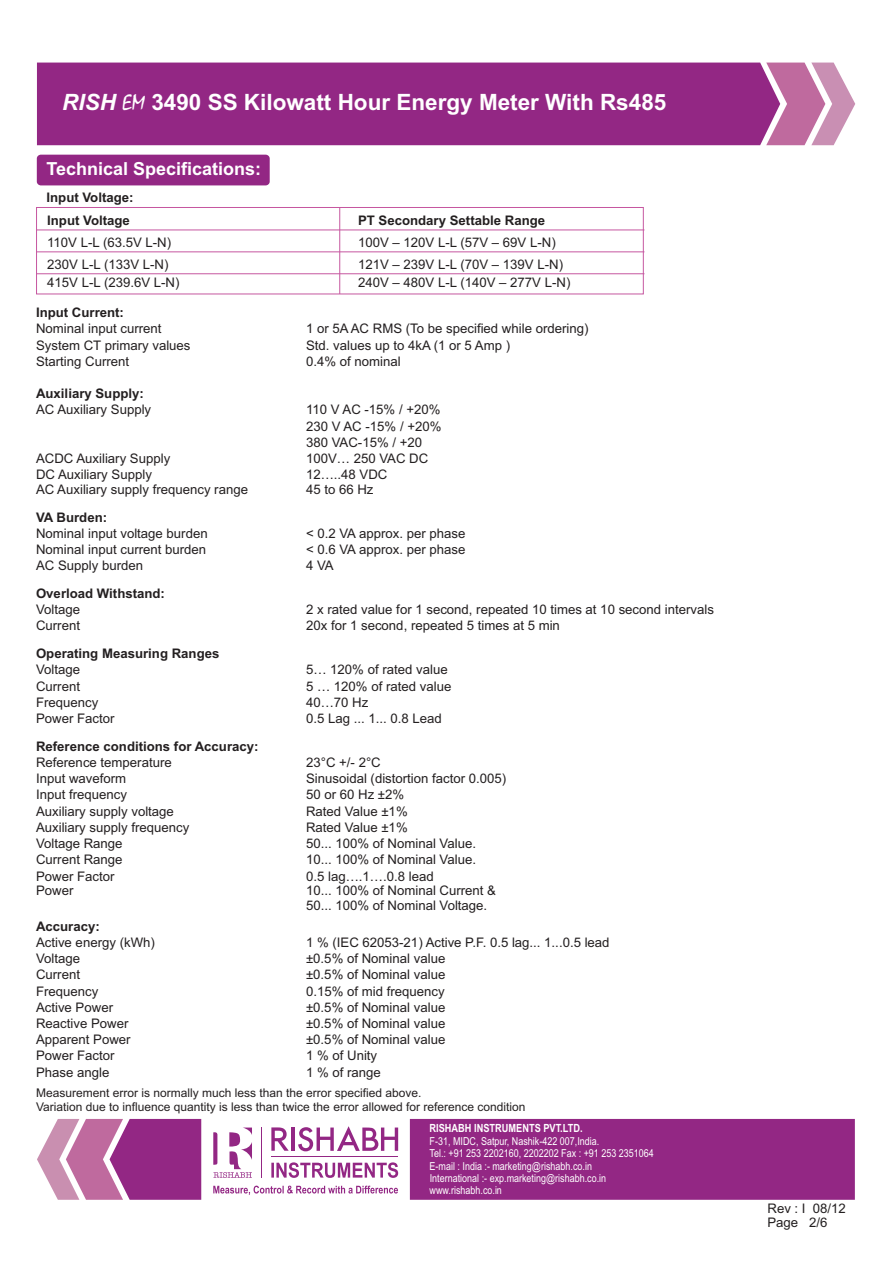
<style>
.page{position:relative;width:893px;height:1263px;background:#fff}
.page>*{position:absolute;margin:0;border:0;box-sizing:border-box;transform-origin:0 0}
.t1{font:700 22.5px "Arial";color:#fff}
.t2{font:700 18px "Arial";color:#fff}
.t3{font:13.2px/16.2px "Arial";color:#231f20}
.t4{font:700 13.2px/22.8px "Arial";color:#231f20}
.t5{font:12px/13.4px "Arial";color:#231f20}
.t6{font:700 11.25px "Arial Narrow";color:#fff}
.t7{font:10.95px/12.5px "Arial Narrow";color:#fff}
.s1{font-style:italic}
.s2{font-family:"Mistral";font-weight:400}
</style>
<div class="page">
<div style="left:37px;top:155px;width:233px;height:30px;background:#932784;border-radius:4px"></div>
<div style="left:36px;top:207px;width:608px;height:87px;border:1px solid #c657a0"></div>
<hr style="left:339px;top:207px;width:1px;height:87px;background:#c657a0">
<hr style="left:37px;top:229px;width:607px;height:1px;background:#c657a0">
<hr style="left:37px;top:251px;width:607px;height:1px;background:#c657a0">
<hr style="left:37px;top:273px;width:607px;height:1px;background:#c657a0">
<svg style="left:37px;top:1119px;width:73px;height:81px"></svg>
<svg style="left:110px;top:1119px;width:745px;height:81px;fill:#932784"></svg>
<svg style="left:780px;top:63px;width:75px;height:82px"></svg>
<div style="left:37px;top:63px;width:743px;height:82px;background:#932784"></div>
<h1 class="t1" style="left:62px;top:93px;width:606px"><span class="s1">RISH</span> <span class="s2">EM</span> 3490 SS Kilowatt Hour Energy Meter With Rs485</h1>
<h2 class="t2" style="left:47px;top:162px;width:216px">Technical Specifications:</h2>
<p class="t4" style="left:47px;top:187px;width:89px">Input Voltage:<br>Input Voltage</p>
<p class="t4" style="left:358px;top:210px;width:189px">PT Secondary Settable Range</p>
<p class="t3" style="left:47px;top:235px;width:125px">110V L-L (63.5V L-N)</p>
<p class="t3" style="left:358px;top:235px;width:199px">100V – 120V L-L (57V – 69V L-N)</p>
<p class="t3" style="left:47px;top:258px;width:123px">230V L-L (133V L-N)</p>
<p class="t3" style="left:358px;top:258px;width:206px">121V – 239V L-L (70V – 139V L-N)</p>
<p class="t3" style="left:47px;top:275px;width:134px">415V L-L (239.6V L-N)</p>
<p class="t3" style="left:358px;top:275px;width:214px">240V – 480V L-L (140V – 277V L-N)</p>
<p class="t4" style="left:36px;top:302px;width:89px">Input Current:</p>
<p class="t3" style="left:36px;top:322px;width:127px">Nominal input current</p>
<p class="t3" style="left:306px;top:322px;width:284px">1 or 5A AC RMS (To be specified while ordering)</p>
<p class="t3" style="left:36px;top:338px;width:156px">System CT primary values</p>
<p class="t3" style="left:306px;top:338px;width:205px">Std. values up to 4kA (1 or 5 Amp )</p>
<p class="t3" style="left:36px;top:354px;width:95px">Starting Current</p>
<p class="t3" style="left:306px;top:354px;width:96px">0.4% of nominal</p>
<p class="t4" style="left:36px;top:383px;width:109px">Auxiliary Supply:</p>
<p class="t3" style="left:36px;top:403px;width:117px">AC Auxiliary Supply</p>
<p class="t3" style="left:306px;top:403px;width:137px;text-align:justify">110 V AC -15% / +20% 230 V AC -15% / +20% 380 VAC-15% / +20</p>
<p class="t3" style="left:36px;top:451px;width:136px">ACDC Auxiliary Supply</p>
<p class="t3" style="left:306px;top:451px;width:124px">100V… 250 VAC DC</p>
<p class="t3" style="left:36px;top:468px;width:117px">DC Auxiliary Supply</p>
<p class="t3" style="left:306px;top:468px;width:83px">12…..48 VDC</p>
<p class="t3" style="left:36px;top:482px;width:214px">AC Auxiliary supply frequency range</p>
<p class="t3" style="left:306px;top:482px;width:69px">45 to 66 Hz</p>
<p class="t4" style="left:36px;top:507px;width:73px">VA Burden:</p>
<p class="t3" style="left:36px;top:526px;width:173px">Nominal input voltage burden</p>
<p class="t3" style="left:306px;top:526px;width:161px">&lt; 0.2 VA approx. per phase</p>
<p class="t3" style="left:36px;top:543px;width:172px">Nominal input current burden</p>
<p class="t3" style="left:306px;top:543px;width:161px">&lt; 0.6 VA approx. per phase</p>
<p class="t3" style="left:36px;top:559px;width:109px">AC Supply burden</p>
<p class="t3" style="left:306px;top:559px;width:29px">4 VA</p>
<p class="t4" style="left:36px;top:583px;width:130px">Overload Withstand:</p>
<p class="t3" style="left:36px;top:603px;width:46px">Voltage</p>
<p class="t3" style="left:306px;top:603px;width:409px">2 x rated value for 1 second, repeated 10 times at 10 second intervals</p>
<p class="t3" style="left:36px;top:619px;width:46px">Current</p>
<p class="t3" style="left:306px;top:619px;width:255px">20x for 1 second, repeated 5 times at 5 min</p>
<p class="t4" style="left:36px;top:643px;width:185px">Operating Measuring Ranges</p>
<p class="t3" style="left:36px;top:663px;width:46px">Voltage</p>
<p class="t3" style="left:306px;top:663px;width:143px">5… 120% of rated value</p>
<p class="t3" style="left:36px;top:679px;width:46px">Current</p>
<p class="t3" style="left:306px;top:679px;width:147px">5 … 120% of rated value</p>
<p class="t3" style="left:36px;top:695px;width:64px">Frequency</p>
<p class="t3" style="left:306px;top:695px;width:64px">40…70 Hz</p>
<p class="t3" style="left:36px;top:711px;width:80px">Power Factor</p>
<p class="t3" style="left:306px;top:711px;width:137px">0.5 Lag ... 1... 0.8 Lead</p>
<p class="t4" style="left:36px;top:736px;width:224px">Reference conditions for Accuracy:</p>
<p class="t3" style="left:36px;top:755px;width:137px">Reference temperature</p>
<p class="t3" style="left:306px;top:755px;width:76px">23°C +/- 2°C</p>
<p class="t3" style="left:36px;top:772px;width:92px">Input waveform</p>
<p class="t3" style="left:306px;top:772px;width:202px">Sinusoidal (distortion factor 0.005)</p>
<p class="t3" style="left:36px;top:788px;width:92px">Input frequency</p>
<p class="t3" style="left:306px;top:788px;width:100px">50 or 60 Hz ±2%</p>
<p class="t3" style="left:36px;top:804px;width:139px">Auxiliary supply voltage</p>
<p class="t3" style="left:306px;top:804px;width:103px">Rated Value ±1%</p>
<p class="t3" style="left:36px;top:820px;width:155px">Auxiliary supply frequency</p>
<p class="t3" style="left:306px;top:820px;width:103px">Rated Value ±1%</p>
<p class="t3" style="left:36px;top:836px;width:88px">Voltage Range</p>
<p class="t3" style="left:306px;top:836px;width:171px">50... 100% of Nominal Value.</p>
<p class="t3" style="left:36px;top:853px;width:88px">Current Range</p>
<p class="t3" style="left:306px;top:853px;width:171px">10... 100% of Nominal Value.</p>
<p class="t3" style="left:36px;top:869px;width:80px">Power Factor</p>
<p class="t3" style="left:306px;top:869px;width:129px">0.5 lag….1….0.8 lead</p>
<p class="t3" style="left:36px;top:884px;width:39px">Power</p>
<p class="t3" style="left:306px;top:884px;width:192px;line-height:14.7px">10... 100% of Nominal Current &amp;<br>50... 100% of Nominal Voltage.</p>
<p class="t4" style="left:36px;top:916px;width:65px">Accuracy:</p>
<p class="t3" style="left:36px;top:935px;width:120px">Active energy (kWh)</p>
<p class="t3" style="left:306px;top:935px;width:305px">1 % (IEC 62053-21) Active P.F. 0.5 lag... 1...0.5 lead</p>
<p class="t3" style="left:36px;top:951px;width:46px">Voltage</p>
<p class="t3" style="left:306px;top:951px;width:141px">±0.5% of Nominal value</p>
<p class="t3" style="left:36px;top:968px;width:46px">Current</p>
<p class="t3" style="left:306px;top:968px;width:141px">±0.5% of Nominal value</p>
<p class="t3" style="left:36px;top:984px;width:64px">Frequency</p>
<p class="t3" style="left:306px;top:984px;width:140px">0.15% of mid frequency</p>
<p class="t3" style="left:36px;top:1000px;width:79px">Active Power</p>
<p class="t3" style="left:306px;top:1000px;width:141px">±0.5% of Nominal value</p>
<p class="t3" style="left:36px;top:1016px;width:94px">Reactive Power</p>
<p class="t3" style="left:306px;top:1016px;width:141px">±0.5% of Nominal value</p>
<p class="t3" style="left:36px;top:1033px;width:96px">Apparent Power</p>
<p class="t3" style="left:306px;top:1033px;width:141px">±0.5% of Nominal value</p>
<p class="t3" style="left:36px;top:1049px;width:80px">Power Factor</p>
<p class="t3" style="left:306px;top:1049px;width:73px">1 % of Unity</p>
<p class="t3" style="left:36px;top:1065px;width:75px">Phase angle</p>
<p class="t3" style="left:306px;top:1065px;width:76px">1 % of range</p>
<p class="t5" style="left:36px;top:1087px;width:491px">Measurement error is normally much less than the error specified above.<br>Variation due to influence quantity is less than twice the error allowed for reference condition</p>
<p class="t6" style="left:430px;top:1124px;width:155px">RISHABH INSTRUMENTS PVT.LTD.</p>
<p class="t7" style="left:430px;top:1136px;width:226px">F-31, MIDC, Satpur, Nashik-422 007,India.<br>Tel.: +91 253 2202160, 2202202 Fax : +91 253 2351064<br>E-mail : India :- marketing@rishabh.co.in<br>International :- exp.marketing@rishabh.co.in www.rishabh.co.in</p>
<p class="t3" style="left:767px;top:1202px;width:80px;line-height:14.7px">Rev : I 08/12<br>Page 2/6</p>
</div>
